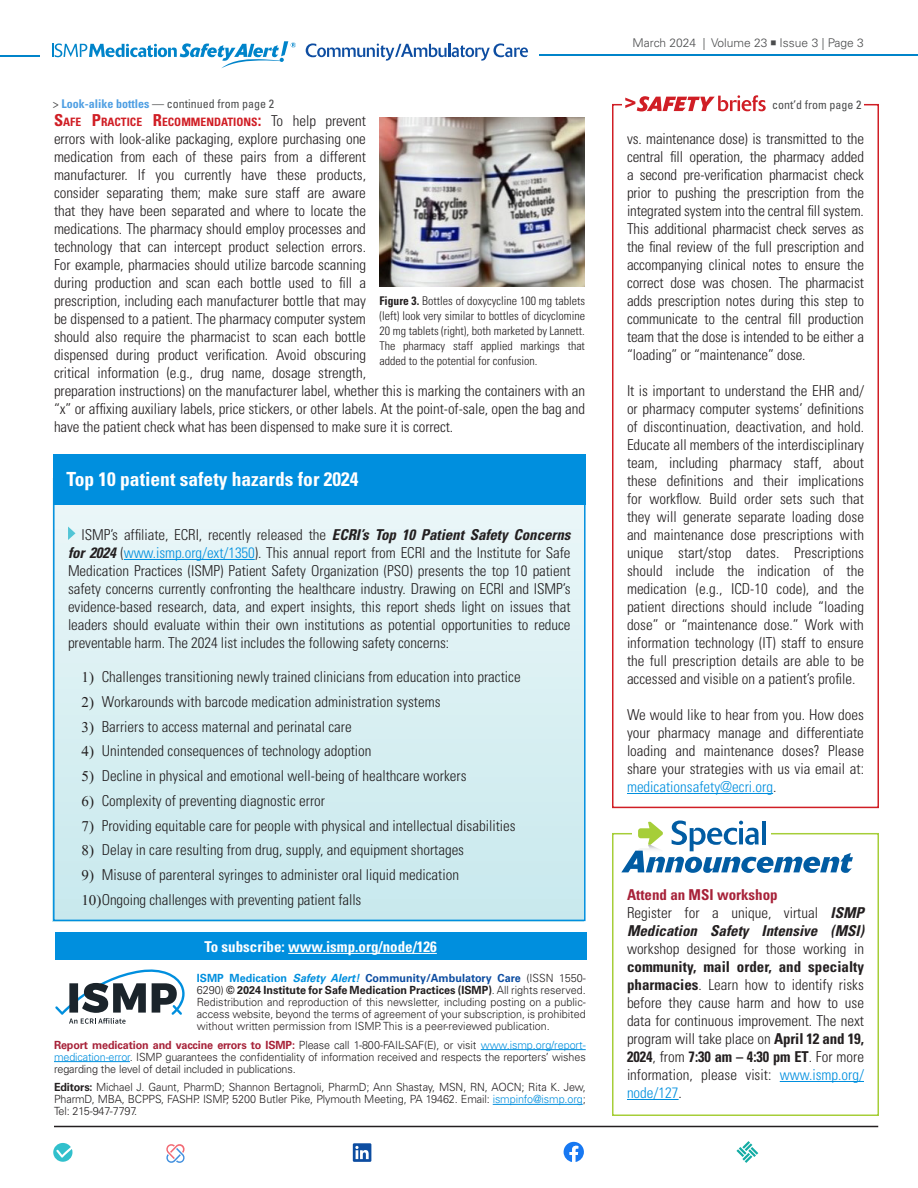
<style>
.page{position:relative;width:918px;height:1188px;background:#fff}
.page>*{position:absolute;margin:0;border:0;box-sizing:border-box;transform-origin:0 0}
.t1{font:700 condensed 19.5px "Univers LT Std";color:#fff}
.Body{font:300 condensed 15px/18px "Univers LT Std";letter-spacing:-.005em;color:#231f20;text-align:justify}
.Body-2{font:700 condensed 15px "Univers LT Std";color:#fff}
.t2{font:700 condensed 15px "Univers LT Std";color:#a72239}
.Figure_caption{font:300 condensed 12px/15px "Univers LT Std";color:#231f20;text-align:justify}
.Continuation_tag{font:condensed 12px "Univers LT Std";color:#4b4c4d}
.t3{font:300 12px "Univers LT Std";color:#4b4c4d}
.t4{font:700 condensed 11.55px "Univers LT Std";color:#d01e25}
.End_Matter{font:300 11.25px/12px "Univers LT Std";letter-spacing:-.01em;color:#231f20;text-align:justify;scale:.96 1}
.s1{font-family:"Minion Pro";font-weight:400;font-size:16.5px}
.s2{font-weight:700;color:#4f9fe3}
.s3{font-size:16.5px}
.s4{font-weight:300;font-size:15px;color:#231f20}
.s5{font-weight:700}
.s6{font-weight:700;font-style:italic}
.s7{color:#008fde}
.s8{font-weight:700;color:#008fde}
.s9{font-weight:700;font-style:italic;color:#008fde}
.s10{font-weight:700;color:#0d4da1}
.s11{font-weight:700;color:#a72239}
</style>
<div class="page">
<hr style="left:539px;top:54px;width:379px;height:2px;background:#0084ca">
<hr style="left:0;top:55px;width:40px;height:2px;background:#0084ca">
<svg style="left:306px;top:43px;width:222px;height:18px"></svg>
<svg style="left:52px;top:41px;width:244px;height:27px"></svg>
<hr style="left:54px;top:1126px;width:824px;height:1px;background:#231f20">
<svg style="left:53px;top:1143px;width:19px;height:19px"></svg>
<svg style="left:166px;top:1144px;width:19px;height:19px"></svg>
<svg style="left:353px;top:1143px;width:18px;height:19px"></svg>
<svg style="left:564px;top:1142px;width:20px;height:20px"></svg>
<svg style="left:736px;top:1141px;width:22px;height:22px"></svg>
<div style="left:55px;top:933px;width:532px;height:27px;background:#008fde"></div>
<hr style="left:288px;top:953px;width:149px;height:1px;background:#fff">
<hr style="left:481px;top:1049px;width:105px;height:1px;background:#008fde">
<hr style="left:54px;top:1061px;width:76px;height:1px;background:#008fde">
<hr style="left:493px;top:1104px;width:90px;height:1px;background:#008fde">
<svg style="left:55px;top:969px;width:130px;height:55px"></svg>
<hr style="left:627px;top:793px;width:146px;height:1px;background:#008fde">
<div style="left:612px;top:104px;width:267px;height:704px;border:2px solid #d01e25"></div>
<hr style="left:780px;top:1081px;width:84px;height:1px;background:#008fde">
<hr style="left:627px;top:1099px;width:52px;height:1px;background:#008fde">
<div style="left:612px;top:833px;width:267px;height:283px;border:2px solid #a6ce39"></div>
<svg style="left:621px;top:821px;width:232px;height:52px"></svg>
<div style="left:53px;top:478px;width:531px;height:443px;background:linear-gradient(to bottom,#ecf7f9,#c8e9ed)"></div>
<hr style="left:124px;top:559px;width:131px;height:1px;background:#008fde">
<svg style="left:68px;top:527px;width:8px;height:13px"></svg>
<div style="left:53px;top:454px;width:533px;height:51px;background:#008fde"></div>
<img style="left:380px;top:117px;width:205px;height:169px">
<div style="left:622px;top:93px;width:151px;height:22px;background:#fff"></div>
<svg style="left:625px;top:95px;width:141px;height:16px"></svg>
<div style="left:768px;top:99px;width:95px;height:10px;background:#fff"></div>
<svg style="left:83px;top:672px;width:15px;height:13px"></svg>
<svg style="left:82px;top:696px;width:16px;height:14px"></svg>
<svg style="left:89px;top:721px;width:9px;height:14px"></svg>
<svg style="left:89px;top:746px;width:9px;height:14px"></svg>
<svg style="left:82px;top:771px;width:16px;height:13px"></svg>
<svg style="left:82px;top:795px;width:16px;height:14px"></svg>
<svg style="left:82px;top:820px;width:16px;height:14px"></svg>
<svg style="left:82px;top:845px;width:16px;height:14px"></svg>
<svg style="left:82px;top:870px;width:16px;height:13px"></svg>
<svg style="left:83px;top:894px;width:22px;height:14px"></svg>
<p class="t3" style="left:633px;top:35px;width:233px">March 2024 | Volume 23 <span class="s1">■</span> Issue 3 | Page 3</p>
<p class="Continuation_tag" style="left:53px;top:96px;width:223px">&gt; <span class="s2">Look-alike bottles</span> — continued from page 2</p>
<p class="Continuation_tag" style="left:772px;top:97px;width:91px">cont’d from page 2</p>
<p class="t4" style="left:54px;top:115px;width:314px"><span class="s3">S</span>AFE <span class="s3">P</span>RACTICE <span class="s3">R</span>ECOMMENDATIONS<span class="s3">:</span> <span class="s4">To help prevent</span></p>
<p class="Body" style="left:54px;top:130px;width:533px;text-align:left">errors with look-alike packaging, explore purchasing one<br>medication from each of these pairs from a different<br>manufacturer. If you currently have these products,<br>consider separating them; make sure staff are aware<br>that they have been separated and where to locate the<br>medications. The pharmacy should employ processes and<br>technology that can intercept product selection errors.<br>For example, pharmacies should utilize barcode scanning<br>during production and scan each bottle used to fill a<br>prescription, including each manufacturer bottle that may<br>be dispensed to a patient. The pharmacy computer system<br>should also require the pharmacist to scan each bottle<br>dispensed during product verification. Avoid obscuring<br>critical information (e.g., drug name, dosage strength,<br>preparation instructions) on the manufacturer label, whether this is marking the containers with an “x” or affixing auxiliary labels, price stickers, or other labels. At the point-of-sale, open the bag and have the patient check what has been dispensed to make sure it is correct.</p>
<p class="Figure_caption" style="left:380px;top:293px;width:207px"><span class="s5">Figure 3.</span> Bottles of doxycycline 100 mg tablets (left) look very similar to bottles of dicyclomine 20 mg tablets (right), both marketed by Lannett.<br>The pharmacy staff applied markings that added to the potential for confusion.</p>
<p class="t1" style="left:66px;top:467px;width:294px">Top 10 patient safety hazards for 2024</p>
<p class="Body" style="left:68px;top:526px;width:504px;text-indent:13px">ISMP’s affiliate, ECRI, recently released the <span class="s6">ECRI’s Top 10 Patient Safety Concerns for 2024</span> (<span class="s7">www.ismp.org/ext/1350</span>). This annual report from ECRI and the Institute for Safe Medication Practices (ISMP) Patient Safety Organization (PSO) presents the top 10 patient safety concerns currently confronting the healthcare industry. Drawing on ECRI and ISMP’s evidence-based research, data, and expert insights, this report sheds light on issues that leaders should evaluate within their own institutions as potential opportunities to reduce preventable harm. The 2024 list includes the following safety concerns:</p>
<p class="Body" style="left:102px;top:668px;width:420px">Challenges transitioning newly trained clinicians from education into practice</p>
<p class="Body" style="left:102px;top:693px;width:340px">Workarounds with barcode medication administration systems</p>
<p class="Body" style="left:82px;top:717px;width:272px">✓ Barriers to access maternal and perinatal care</p>
<p class="Body" style="left:82px;top:742px;width:292px">✔ Unintended consequences of technology adoption</p>
<p class="Body" style="left:102px;top:767px;width:366px">Decline in physical and emotional well-being of healthcare workers</p>
<p class="Body" style="left:102px;top:792px;width:225px">Complexity of preventing diagnostic error</p>
<p class="Body" style="left:102px;top:816px;width:415px">Providing equitable care for people with physical and intellectual disabilities</p>
<p class="Body" style="left:102px;top:841px;width:364px">Delay in care resulting from drug, supply, and equipment shortages</p>
<p class="Body" style="left:102px;top:866px;width:359px">Misuse of parenteral syringes to administer oral liquid medication</p>
<p class="Body" style="left:102px;top:891px;width:261px">Ongoing challenges with preventing patient falls</p>
<p class="Body-2" style="left:204px;top:937px;width:234px">To subscribe: www.ismp.org/node/126</p>
<p class="End_Matter" style="left:197px;top:972px;width:407px"><span class="s8">ISMP Medication</span> <span class="s9">Safety Alert!</span> <span class="s10">Community/Ambulatory Care</span> (ISSN 1550- 6290) <span class="s5">© 2024 Institute for Safe Medication Practices (ISMP)</span>. All rights reserved.<br>Redistribution and reproduction of this newsletter, including posting on a public&shy;access website, beyond the terms of agreement of your subscription, is prohibited without written permission from ISMP. This is a peer-reviewed publication.</p>
<p class="End_Matter" style="left:54px;top:1039px;width:555px"><span class="s11">Report medication and vaccine errors to ISMP:</span> Please call 1-800-FAIL-SAF(E), or visit <span class="s7">www.ismp.org/report&shy;medication-error</span>. ISMP guarantees the confidentiality of information received and respects the reporters’ wishes regarding the level of detail included in publications.</p>
<p class="End_Matter" style="left:54px;top:1081px;width:555px"><span class="s5">Editors:</span> Michael J. Gaunt, PharmD; Shannon Bertagnoli, PharmD; Ann Shastay, MSN, RN, AOCN; Rita K. Jew, PharmD, MBA, BCPPS, FASHP. ISMP, 5200 Butler Pike, Plymouth Meeting, PA 19462. Email: <span class="s7">ismpinfo@ismp.org</span>; Tel: 215-947-7797.</p>
<p class="Body" style="left:627px;top:130px;width:239px">vs. maintenance dose) is transmitted to the central fill operation, the pharmacy added a second pre-verification pharmacist check prior to pushing the prescription from the integrated system into the central fill system.<br>This additional pharmacist check serves as the final review of the full prescription and accompanying clinical notes to ensure the correct dose was chosen. The pharmacist adds prescription notes during this step to communicate to the central fill production team that the dose is intended to be either a “loading” or “maintenance” dose.</p>
<p class="Body" style="left:627px;top:382px;width:239px">It is important to understand the EHR and/ or pharmacy computer systems’ definitions of discontinuation, deactivation, and hold.<br>Educate all members of the interdisciplinary team, including pharmacy staff, about these definitions and their implications for workflow. Build order sets such that they will generate separate loading dose and maintenance dose prescriptions with unique start/stop dates. Prescriptions should include the indication of the medication (e.g., ICD-10 code), and the patient directions should include “loading dose” or “maintenance dose.” Work with information technology (IT) staff to ensure the full prescription details are able to be accessed and visible on a patient’s profile.</p>
<p class="Body" style="left:627px;top:706px;width:239px">We would like to hear from you. How does your pharmacy manage and differentiate loading and maintenance doses? Please share your strategies with us via email at: <span class="s7">medicationsafety@ecri.org</span>.</p>
<p class="t2" style="left:627px;top:885px;width:152px">Attend an MSI workshop</p>
<p class="Body" style="left:627px;top:904px;width:239px">Register for a unique, virtual <span class="s6">ISMP Medication Safety Intensive (MSI) </span>workshop designed for those working in <span class="s5">community, mail order, and specialty pharmacies</span>. Learn how to identify risks before they cause harm and how to use data for continuous improvement. The next program will take place on <span class="s5">April 12 and 19, 2024</span>, from <span class="s5">7:30 am – 4:30 pm ET</span>. For more information, please visit: <span class="s7">www.ismp.org/ node/127</span>.</p>
</div>
